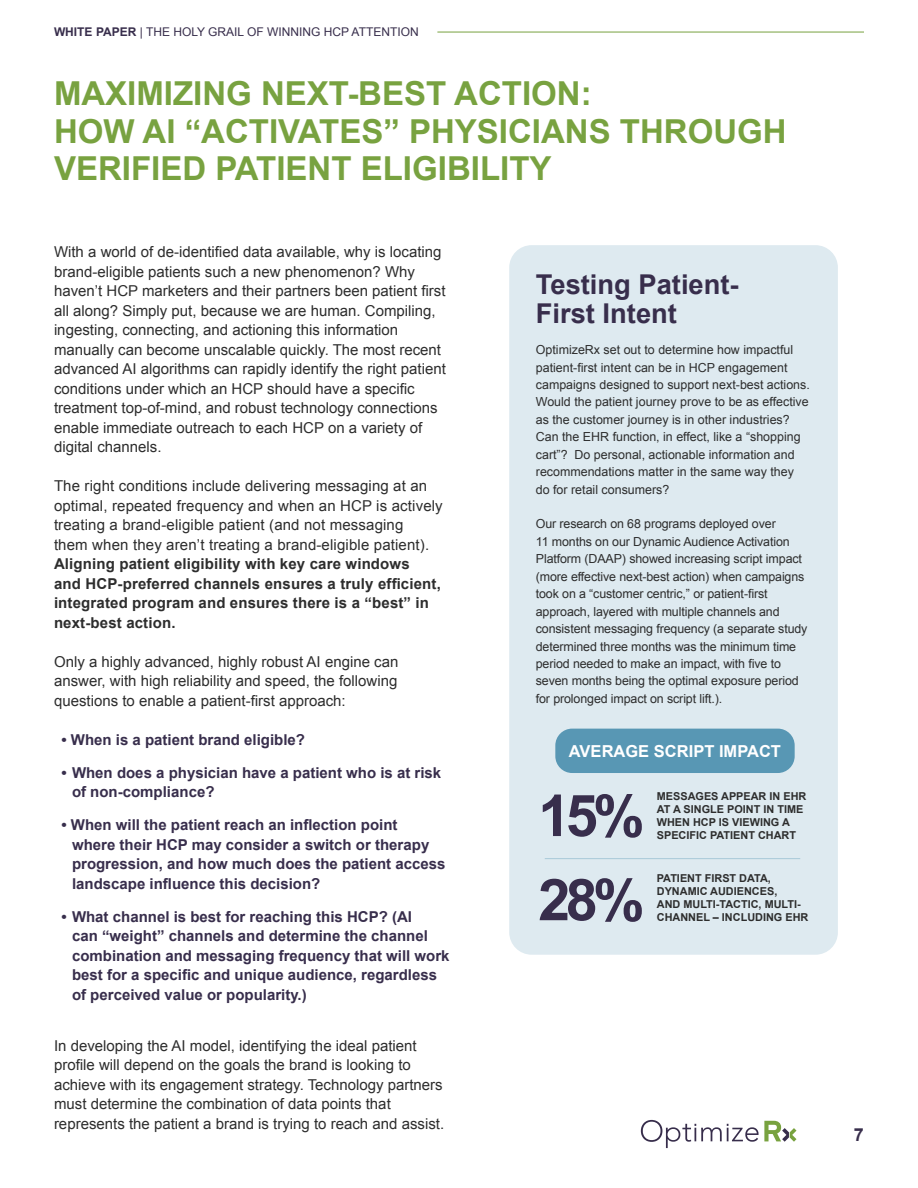
<style>
.page{position:relative;width:918px;height:1188px;background:#fff}
.page>*{position:absolute;margin:0;border:0;box-sizing:border-box;transform-origin:0 0}
.t1{font:700 57.75px "Arial";color:#382e4c}
.t2{font:700 33px/37.5px "Arial";color:#78a240}
.t3{font:700 27.3px/28.7px "Arial";color:#382e4c}
.t4{font:700 18px "Arial";color:#382e4c}
.t5{font:700 16.5px "Arial";color:#fff}
.t6{font:15px/19.5px "Arial";color:#2d2d2d}
.t7{font:700 15px/19.5px "Arial";color:#382e4c}
.t8{font:12.45px/17.4px "Arial";letter-spacing:-.01em;color:#2d2d2d}
.t9{font:12px "Arial";color:#382e4c}
.t10{font:700 10.95px/13px "Arial";color:#2d2d2d}
.s1{font-weight:700}
</style>
<div class="page">
<svg style="left:641px;top:1120px;width:155px;height:28px"></svg>
<hr style="left:437px;top:32px;width:427px;height:1px;background:#78a240">
<div style="left:509px;top:245px;width:329px;height:710px;background:#deeaf0;border-radius:22px"></div>
<div style="left:555px;top:729px;width:240px;height:44px;background:#5897b4;border-radius:17px"></div>
<hr style="left:545px;top:858px;width:255px;height:1px;background:#a8c9d8">
<p class="t9" style="left:54px;top:24px;width:366px"><span class="s1">WHITE PAPER</span> | THE HOLY GRAIL OF WINNING HCP ATTENTION</p>
<p class="t2" style="left:54px;top:76px;width:539px">MAXIMIZING NEXT-BEST ACTION:</p>
<p class="t2" style="left:54px;top:113px;width:734px">HOW AI “ACTIVATES” PHYSICIANS THROUGH<br>VERIFIED PATIENT ELIGIBILITY</p>
<p class="t6" style="left:54px;top:242px;width:393px">With a world of de-identified data available, why is locating brand-eligible patients such a new phenomenon? Why haven’t HCP marketers and their partners been patient first all along? Simply put, because we are human. Compiling, ingesting, connecting, and actioning this information manually can become unscalable quickly. The most recent advanced AI algorithms can rapidly identify the right patient conditions under which an HCP should have a specific treatment top-of-mind, and robust technology connections enable immediate outreach to each HCP on a variety of digital channels.</p>
<p class="t6" style="left:54px;top:476px;width:390px">The right conditions include delivering messaging at an optimal, repeated frequency and when an HCP is actively treating a brand-eligible patient (and not messaging<br>them when they aren’t treating a brand-eligible patient).<br><span class="s1">Aligning patient eligibility with key care windows<br>and HCP-preferred channels ensures a truly efficient, integrated program and ensures there is a “best” in next-best action.</span></p>
<p class="t6" style="left:54px;top:652px;width:346px;text-align:justify">Only a highly advanced, highly robust AI engine can answer, with high reliability and speed, the following questions to enable a patient-first approach:</p>
<p class="t7" style="left:62px;top:730px;width:245px">• When is a patient brand eligible?</p>
<p class="t7" style="left:72px;top:763px;width:371px;text-indent:-10px">• When does a physician have a patient who is at risk of non-compliance?</p>
<p class="t7" style="left:72px;top:816px;width:375px;text-indent:-10px">• When will the patient reach an inflection point<br>where their HCP may consider a switch or therapy progression, and how much does the patient access landscape influence this decision?</p>
<p class="t7" style="left:72px;top:907px;width:379px;text-indent:-10px">• What channel is best for reaching this HCP? (AI<br>can “weight” channels and determine the channel combination and messaging frequency that will work best for a specific and unique audience, regardless of perceived value or popularity.)</p>
<p class="t6" style="left:54px;top:1036px;width:392px">In developing the AI model, identifying the ideal patient profile will depend on the goals the brand is looking to achieve with its engagement strategy. Technology partners must determine the combination of data points that represents the patient a brand is trying to reach and assist.</p>
<p class="t3" style="left:536px;top:271px;width:204px">Testing Patient-<br>First Intent</p>
<p class="t8" style="left:536px;top:341px;width:276px">OptimizeRx set out to determine how impactful patient-first intent can be in HCP engagement campaigns designed to support next-best actions.<br>Would the patient journey prove to be as effective as the customer journey is in other industries?<br>Can the EHR function, in effect, like a “shopping cart”? Do personal, actionable information and recommendations matter in the same way they do for retail consumers?</p>
<p class="t8" style="left:536px;top:516px;width:273px">Our research on 68 programs deployed over<br>11 months on our Dynamic Audience Activation Platform (DAAP) showed increasing script impact (more effective next-best action) when campaigns took on a “customer centric,” or patient-first approach, layered with multiple channels and consistent messaging frequency (a separate study determined three months was the minimum time period needed to make an impact, with five to seven months being the optimal exposure period for prolonged impact on script lift.).</p>
<p class="t5" style="left:569px;top:741px;width:214px">AVERAGE SCRIPT IMPACT</p>
<p class="t1" style="left:538px;top:778px;width:108px">15%</p>
<p class="t1" style="left:538px;top:862px;width:108px">28%</p>
<p class="t10" style="left:657px;top:790px;width:151px">MESSAGES APPEAR IN EHR<br>AT A SINGLE POINT IN TIME<br>WHEN HCP IS VIEWING A<br>SPECIFIC PATIENT CHART</p>
<p class="t10" style="left:657px;top:872px;width:153px">PATIENT FIRST DATA,<br>DYNAMIC AUDIENCES,<br>AND MULTI-TACTIC, MULTI-<br>CHANNEL – INCLUDING EHR</p>
<p class="t4" style="left:854px;top:1122px;width:12px">7</p>
</div>
